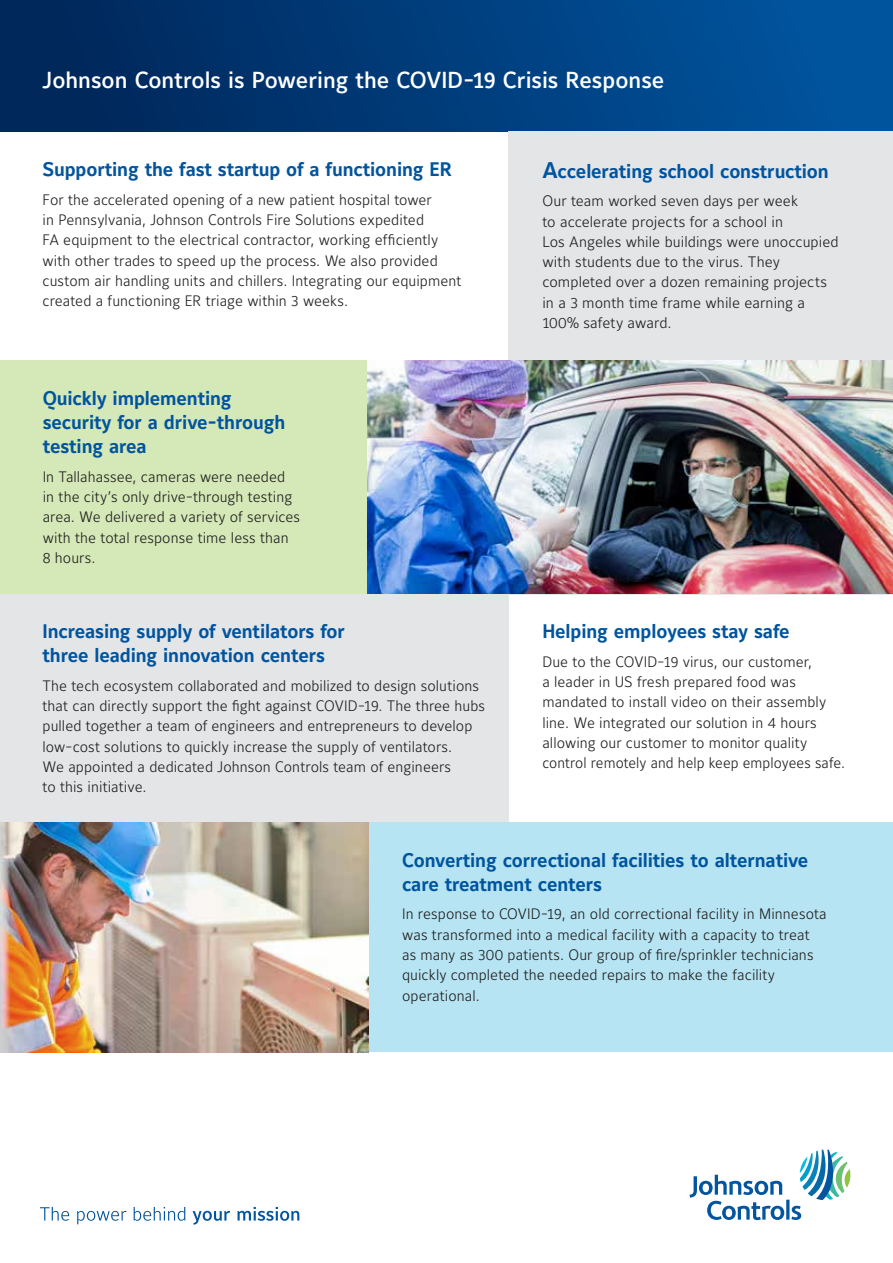
<style>
.page{position:relative;width:893px;height:1263px;background:#fff}
.page>*{position:absolute;margin:0;border:0;box-sizing:border-box;transform-origin:0 0}
.t1{font:500 22.95px "Maurea Jci Lf ML";color:#fff}
.t2{font:700 19.5px/24px "Maurea Jci Lf ML";letter-spacing:-.005em;color:#00549e}
.t3{font:300 15px/20.2px "Maurea Jci Lf ML";letter-spacing:.005em;color:#1c1c1c}
.s1{font-size:22.5px}
</style>
<div class="page">
<svg style="left:689px;top:1149px;width:161px;height:71px"></svg>
<svg style="left:40px;top:1207px;width:259px;height:18px"></svg>
<div style="left:0;top:0;width:893px;height:131px;background:linear-gradient(to right,#002456,#0056a2)"></div>
<div style="left:508px;top:131px;width:385px;height:230px;background:#e4e5e6"></div>
<div style="left:0;top:594px;width:508px;height:229px;background:#e4e5e6"></div>
<div style="left:368px;top:822px;width:525px;height:230px;background:#b7e4f3"></div>
<div style="left:0;top:361px;width:368px;height:233px;background:#d5e8b7"></div>
<img style="left:367px;top:361px;width:526px;height:234px">
<img style="left:0;top:822px;width:368px;height:230px">
<h1 class="t1" style="left:43px;top:66px;width:623px">Johnson Controls is Powering the COVID-19 Crisis Response</h1>
<h2 class="t2" style="left:43px;top:158px;width:411px">Supporting the fast startup of a functioning ER</h2>
<p class="t3" style="left:43px;top:189px;width:420px">For the accelerated opening of a new patient hospital tower<br>in Pennsylvania, Johnson Controls Fire Solutions expedited<br>FA equipment to the electrical contractor, working efficiently with other trades to speed up the process. We also provided custom air handling units and chillers. Integrating our equipment created a functioning ER triage within 3 weeks.</p>
<h2 class="t2" style="left:43px;top:387px;width:244px">Quickly implementing security for a drive-through testing area</h2>
<p class="t3" style="left:43px;top:466px;width:259px">In Tallahassee, cameras were needed in the city’s only drive-through testing area. We delivered a variety of services with the total response time less than<br>8 hours.</p>
<h2 class="t2" style="left:43px;top:620px;width:304px">Increasing supply of ventilators for three leading innovation centers</h2>
<p class="t3" style="left:43px;top:675px;width:444px">The tech ecosystem collaborated and mobilized to design solutions that can directly support the fight against COVID-19. The three hubs pulled together a team of engineers and entrepreneurs to develop low-cost solutions to quickly increase the supply of ventilators.<br>We appointed a dedicated Johnson Controls team of engineers<br>to this initiative.</p>
<h2 class="t2" style="left:542px;top:159px;width:288px"><span class="s1">A</span>ccelerating school construction</h2>
<p class="t3" style="left:542px;top:191px;width:298px">Our team worked seven days per week<br>to accelerate projects for a school in<br>Los Angeles while buildings were unoccupied with students due to the virus. They completed over a dozen remaining projects in a 3 month time frame while earning a 100% safety award.</p>
<h2 class="t2" style="left:542px;top:620px;width:249px">Helping employees stay safe</h2>
<p class="t3" style="left:542px;top:651px;width:304px">Due to the COVID-19 virus, our customer,<br>a leader in US fresh prepared food was mandated to install video on their assembly line. We integrated our solution in 4 hours allowing our customer to monitor quality control remotely and help keep employees safe.</p>
<h2 class="t2" style="left:402px;top:848px;width:408px">Converting correctional facilities to alternative care treatment centers</h2>
<p class="t3" style="left:402px;top:904px;width:426px">In response to COVID-19, an old correctional facility in Minnesota was transformed into a medical facility with a capacity to treat as many as 300 patients. Our group of fire/sprinkler technicians quickly completed the needed repairs to make the facility operational.</p>
</div>
